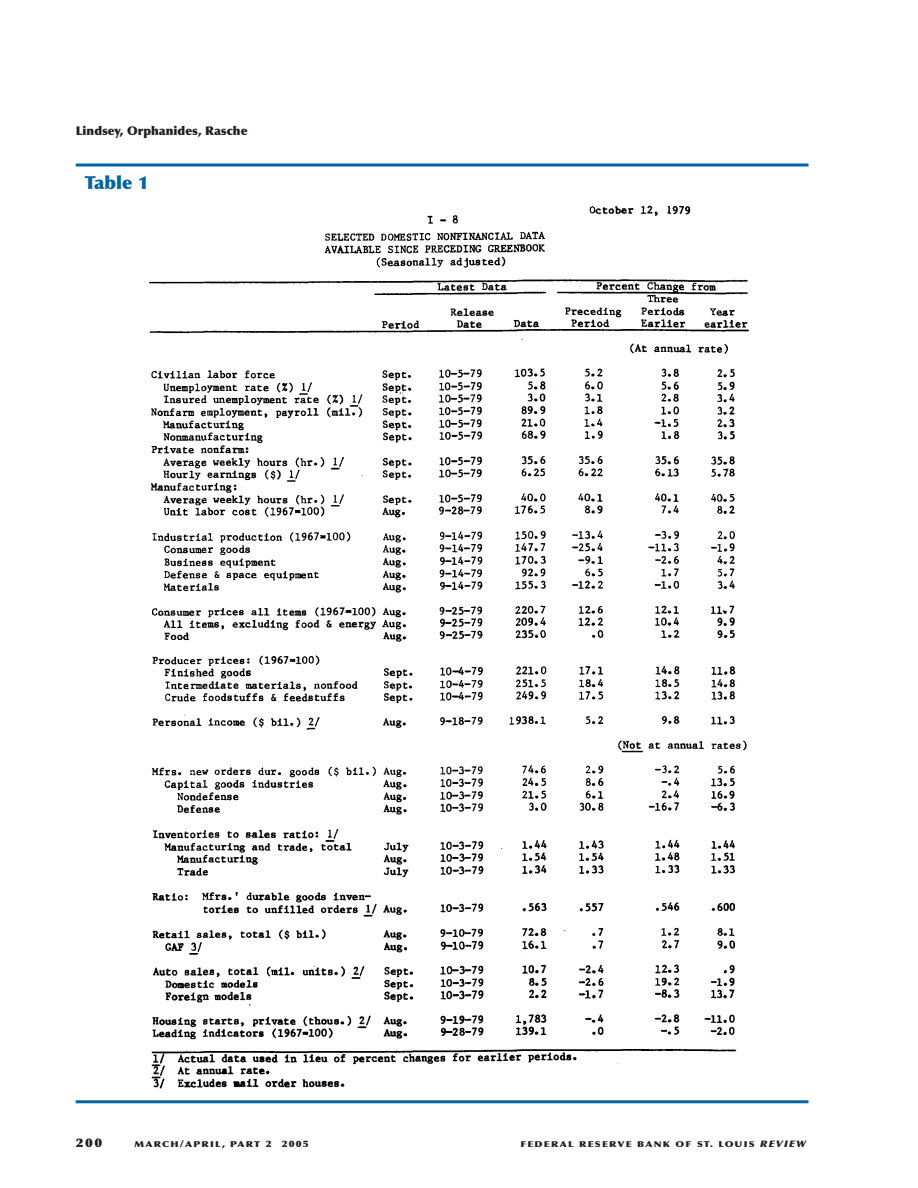
<style>
.page{position:relative;width:918px;height:1188px;background:#fff}
.page>*{position:absolute;margin:0;border:0;box-sizing:border-box;transform-origin:0 0}
.t1{font:900 18px "Optima";color:#0065a4}
.t2{font:900 12px "Optima";color:#231f20}
.t3{font:900 12px "Optima";color:#231f20;scale:1.1 1}
.t4{font:900 8.1px "Optima";letter-spacing:.12em;color:#231f20;scale:1.22 1}
.s1{font-size:9px}
.s2{font-style:italic;font-size:9px}
</style>
<div class="page">
<img style="left:149px;top:205px;width:600px;height:884px">
<hr style="left:76px;top:164px;width:732px;height:2px;background:#0065a4">
<hr style="left:76px;top:1100px;width:732px;height:3px;background:#0065a4">
<div style="left:156px;top:207px;width:145px;height:24px;background:#fff"></div>
<div style="left:264px;top:297px;width:37px;height:15px;background:#fff"></div>
<div style="left:342px;top:566px;width:18px;height:24px;background:#fff"></div>
<div style="left:563px;top:808px;width:11px;height:14px;background:#fff"></div>
<div style="left:560px;top:917px;width:13px;height:13px;background:#fff"></div>
<h2 class="t2" style="left:76px;top:126px;width:173px">Lindsey, Orphanides, Rasche</h2>
<h1 class="t1" style="left:85px;top:175px;width:66px">Table 1</h1>
<h2 class="t3" style="left:76px;top:1138px;width:26px">200</h2>
<p class="t4" style="left:135px;top:1141px;width:144px">MARCH<span class="s1">/</span>APRIL<span class="s1">,</span> PART <span class="s1">2 2005</span></p>
<p class="t4" style="left:520px;top:1141px;width:236px">FEDERAL RESERVE BANK OF ST<span class="s1">.</span> LOUIS <span class="s2">REVIEW</span></p>
</div>
